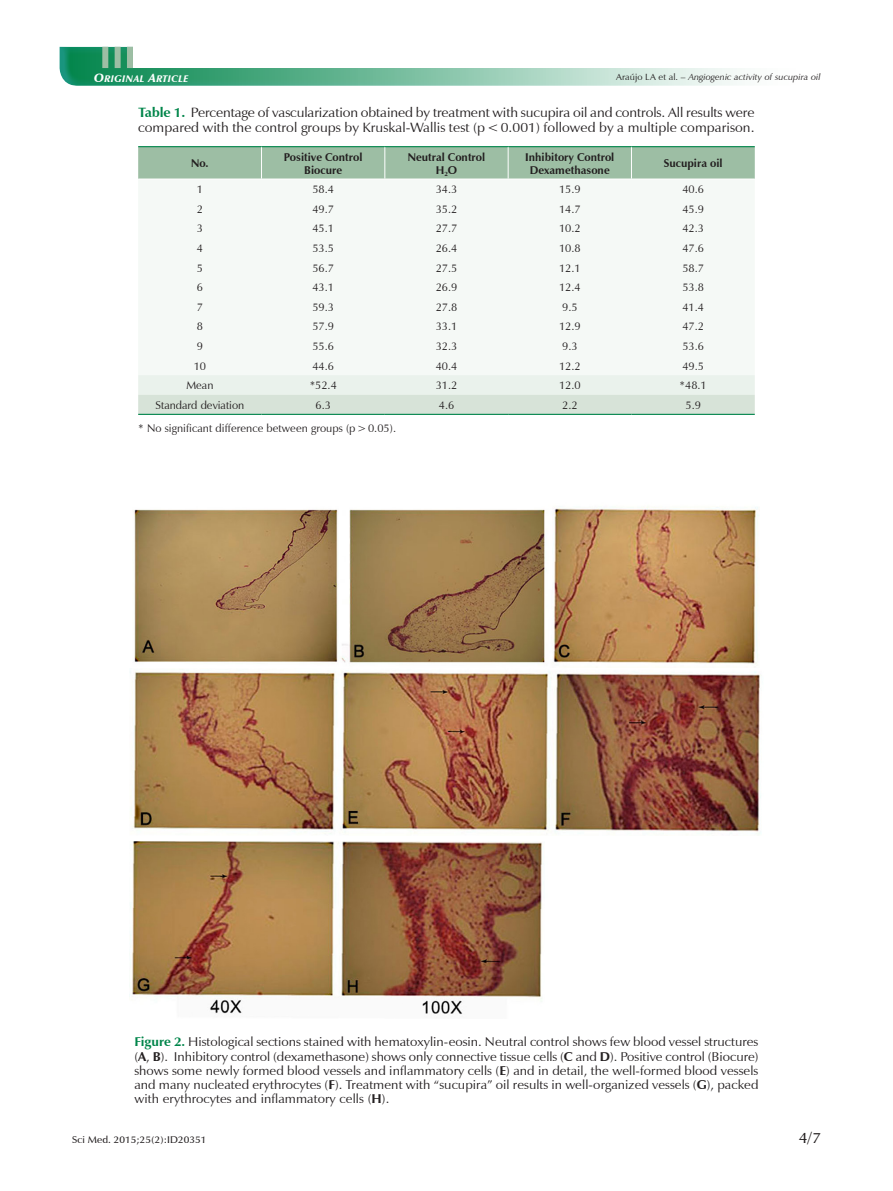
<style>
.page{position:relative;width:893px;height:1191px;background:#fff}
.page>*{position:absolute;margin:0;border:0;box-sizing:border-box;transform-origin:0 0}
.t1{font:600 15px "Zapf Humanist 601 BT";color:#231f20;scale:1.05 1}
.t2{font:13.5px/15px "Zapf Humanist 601 BT";letter-spacing:-.005em;color:#231f20;scale:1.05 1}
.t3{font:12.75px/14.2px "Zapf Humanist 601 BT";letter-spacing:.005em;color:#231f20;text-align:justify;scale:1.05 1}
.t4{font:11.25px "Zapf Humanist 601 BT";color:#231f20}
.t5{font:700 11.25px/12.8px "Zapf Humanist 601 BT";color:#231f20;text-align:center}
.t6{font:600 9.75px "Zapf Humanist 601 BT";letter-spacing:.005em;color:#231f20;scale:1.05 1}
.t7{font:9.6px "Zapf Humanist 601 BT Ultra Italic SC800";letter-spacing:.045em;color:#fff}
.t8{font:italic 9px "Zapf Humanist 601 BT";letter-spacing:.005em;color:#231f20;scale:1.05 1}
.s1{font-size:12px}
.s2{font-style:normal}
.s3{font-weight:700;color:#00854a}
.s4{font-weight:700}
</style>
<div class="page">
<div style="left:70px;top:46px;width:750px;height:41px;background:#229b8f;opacity:.75"></div>
<div style="left:58px;top:46px;width:632px;height:41px;background:#229b8f;opacity:.75"></div>
<div style="left:102px;top:47px;width:6px;height:21px;background:#9dbea4"></div>
<div style="left:115px;top:47px;width:6px;height:21px;background:#9dbea4"></div>
<div style="left:127px;top:47px;width:6px;height:21px;background:#9dbea4"></div>
<div style="left:133px;top:45px;width:690px;height:23px;background:#fff"></div>
<div style="left:138px;top:147px;width:617px;height:32px;background:#9dbea4"></div>
<svg style="left:138px;top:375px;width:617px;height:39px;background:#dfeae1"></svg>
<hr style="left:138px;top:146px;width:123px;height:1px;background:#00854a">
<hr style="left:261px;top:146px;width:124px;height:1px;background:#00854a">
<hr style="left:385px;top:146px;width:123px;height:1px;background:#00854a">
<hr style="left:508px;top:146px;width:123px;height:1px;background:#00854a">
<hr style="left:631px;top:146px;width:124px;height:1px;background:#00854a">
<hr style="left:138px;top:414px;width:123px;height:1px;background:#00854a">
<hr style="left:261px;top:414px;width:124px;height:1px;background:#00854a">
<hr style="left:385px;top:414px;width:123px;height:1px;background:#00854a">
<hr style="left:508px;top:414px;width:123px;height:1px;background:#00854a">
<hr style="left:631px;top:414px;width:124px;height:1px;background:#00854a">
<hr style="left:261px;top:147px;width:1px;height:32px;background:#fff">
<hr style="left:384px;top:147px;width:1px;height:32px;background:#fff">
<hr style="left:508px;top:147px;width:1px;height:32px;background:#fff">
<hr style="left:631px;top:147px;width:1px;height:32px;background:#fff">
<img style="left:134px;top:506px;width:625px;height:158px">
<img style="left:130px;top:671px;width:631px;height:163px">
<img style="left:130px;top:842px;width:414px;height:173px">
<p class="t7" style="left:94px;top:73px;width:96px"><span class="s1">O</span>RIGINAL <span class="s1">A</span>RTICLE</p>
<p class="t8" style="left:616px;top:71px;width:196px"><span class="s2">Araújo LA et al. –</span> Angiogenic activity of sucupira oil</p>
<p class="t2" style="left:138px;top:104px;width:589px"><span class="s3">Table 1.</span> Percentage of vascularization obtained by treatment with sucupira oil and controls. All results were compared with the control groups by Kruskal-Wallis test (p &lt;0.001) followed by a multiple comparison.</p>
<p class="t5" style="left:191px;top:157px;width:19px">No.</p>
<p class="t5" style="left:284px;top:150px;width:80px">Positive Control<br>Biocure</p>
<p class="t5" style="left:408px;top:150px;width:79px">Neutral Control<br>H<sub>2</sub>O</p>
<p class="t5" style="left:525px;top:150px;width:91px">Inhibitory Control<br>Dexamethasone</p>
<p class="t5" style="left:664px;top:157px;width:60px">Sucupira oil</p>
<p class="t4" style="left:197px;top:182px;width:8px">1</p>
<p class="t4" style="left:312px;top:182px;width:23px">58.4</p>
<p class="t4" style="left:436px;top:182px;width:23px">34.3</p>
<p class="t4" style="left:559px;top:182px;width:23px">15.9</p>
<p class="t4" style="left:682px;top:182px;width:23px">40.6</p>
<p class="t4" style="left:197px;top:202px;width:8px">2</p>
<p class="t4" style="left:312px;top:202px;width:23px">49.7</p>
<p class="t4" style="left:436px;top:202px;width:23px">35.2</p>
<p class="t4" style="left:559px;top:202px;width:23px">14.7</p>
<p class="t4" style="left:682px;top:202px;width:23px">45.9</p>
<p class="t4" style="left:197px;top:221px;width:8px">3</p>
<p class="t4" style="left:312px;top:221px;width:23px">45.1</p>
<p class="t4" style="left:436px;top:221px;width:23px">27.7</p>
<p class="t4" style="left:559px;top:221px;width:23px">10.2</p>
<p class="t4" style="left:682px;top:221px;width:23px">42.3</p>
<p class="t4" style="left:197px;top:241px;width:8px">4</p>
<p class="t4" style="left:312px;top:241px;width:23px">53.5</p>
<p class="t4" style="left:436px;top:241px;width:23px">26.4</p>
<p class="t4" style="left:559px;top:241px;width:23px">10.8</p>
<p class="t4" style="left:682px;top:241px;width:23px">47.6</p>
<p class="t4" style="left:197px;top:261px;width:8px">5</p>
<p class="t4" style="left:312px;top:261px;width:23px">56.7</p>
<p class="t4" style="left:436px;top:261px;width:23px">27.5</p>
<p class="t4" style="left:559px;top:261px;width:23px">12.1</p>
<p class="t4" style="left:682px;top:261px;width:23px">58.7</p>
<p class="t4" style="left:197px;top:280px;width:8px">6</p>
<p class="t4" style="left:312px;top:280px;width:23px">43.1</p>
<p class="t4" style="left:436px;top:280px;width:23px">26.9</p>
<p class="t4" style="left:559px;top:280px;width:23px">12.4</p>
<p class="t4" style="left:682px;top:280px;width:23px">53.8</p>
<p class="t4" style="left:197px;top:300px;width:8px">7</p>
<p class="t4" style="left:312px;top:300px;width:23px">59.3</p>
<p class="t4" style="left:436px;top:300px;width:23px">27.8</p>
<p class="t4" style="left:562px;top:300px;width:17px">9.5</p>
<p class="t4" style="left:682px;top:300px;width:23px">41.4</p>
<p class="t4" style="left:197px;top:319px;width:8px">8</p>
<p class="t4" style="left:312px;top:319px;width:23px">57.9</p>
<p class="t4" style="left:436px;top:319px;width:23px">33.1</p>
<p class="t4" style="left:559px;top:319px;width:23px">12.9</p>
<p class="t4" style="left:682px;top:319px;width:23px">47.2</p>
<p class="t4" style="left:197px;top:339px;width:8px">9</p>
<p class="t4" style="left:312px;top:339px;width:23px">55.6</p>
<p class="t4" style="left:436px;top:339px;width:23px">32.3</p>
<p class="t4" style="left:562px;top:339px;width:17px">9.3</p>
<p class="t4" style="left:682px;top:339px;width:23px">53.6</p>
<p class="t4" style="left:194px;top:359px;width:14px">10</p>
<p class="t4" style="left:312px;top:359px;width:23px">44.6</p>
<p class="t4" style="left:436px;top:359px;width:23px">40.4</p>
<p class="t4" style="left:559px;top:359px;width:23px">12.2</p>
<p class="t4" style="left:682px;top:359px;width:23px">49.5</p>
<p class="t4" style="left:186px;top:378px;width:29px">Mean</p>
<p class="t4" style="left:310px;top:378px;width:29px">*52.4</p>
<p class="t4" style="left:436px;top:378px;width:23px">31.2</p>
<p class="t4" style="left:559px;top:378px;width:23px">12.0</p>
<p class="t4" style="left:680px;top:378px;width:29px">*48.1</p>
<p class="t4" style="left:156px;top:398px;width:90px">Standard deviation</p>
<p class="t4" style="left:316px;top:398px;width:17px">6.3</p>
<p class="t4" style="left:439px;top:398px;width:17px">4.6</p>
<p class="t4" style="left:562px;top:398px;width:17px">2.2</p>
<p class="t4" style="left:685px;top:398px;width:17px">5.9</p>
<p class="t4" style="left:138px;top:421px;width:259px">* No significant difference between groups (p &gt;0.05).</p>
<p class="t3" style="left:134px;top:1034px;width:596px"><span class="s3">Figure 2.</span> Histological sections stained with hematoxylin-eosin. Neutral control shows few blood vessel structures (<span class="s4">A</span>, <span class="s4">B</span>). Inhibitory control (dexamethasone) shows only connective tissue cells (<span class="s4">C</span> and <span class="s4">D</span>). Positive control (Biocure) shows some newly formed blood vessels and inflammatory cells (<span class="s4">E</span>) and in detail, the well-formed blood vessels and many nucleated erythrocytes (<span class="s4">F</span>). Treatment with “sucupira” oil results in well-organized vessels (<span class="s4">G</span>), packed with erythrocytes and inflammatory cells (<span class="s4">H</span>).</p>
<p class="t6" style="left:72px;top:1133px;width:129px">Sci Med. 2015;25(2):ID20351</p>
<p class="t1" style="left:799px;top:1128px;width:22px">4/7</p>
</div>
